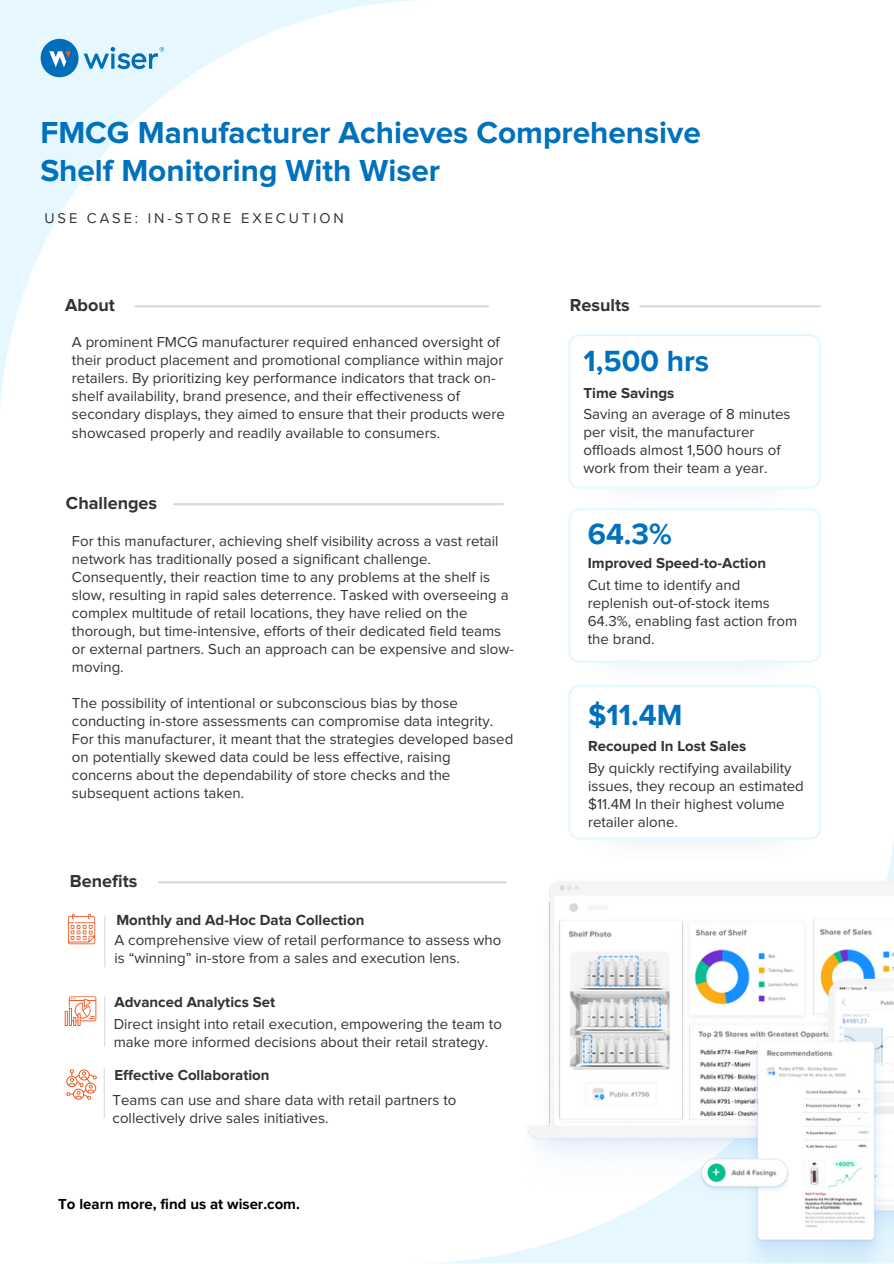
<style>
.page{position:relative;width:894px;height:1264px;background:#fff}
.page>*{position:absolute;margin:0;border:0;box-sizing:border-box;transform-origin:0 0}
.t1{font:700 31.5px/38.2px "Proxima Nova";color:#0071bc}
.t2{font:700 30px "Proxima Nova";color:#0071bc}
.t3{font:700 18px "Proxima Nova";color:#333}
.t4{font:15px/18px "Proxima Nova";color:#333}
.t5{font:700 15px "Proxima Nova";color:#333}
.t6{font:700 15px "Proxima Nova";color:#000}
.t7{font:14.55px "Proxima Nova";letter-spacing:.2em;color:#333}
</style>
<div class="page">
<svg style="left:409px;top:775px;width:484px;height:488px"></svg>
<svg style="left:0;top:0;width:436px;height:405px"></svg>
<hr style="left:135px;top:305px;width:353px;height:2px;background:#d9d9d9">
<img style="left:38px;top:35px;width:128px;height:51px">
<hr style="left:174px;top:503px;width:328px;height:2px;background:#d9d9d9">
<svg style="left:568px;top:334px;width:252px;height:155px"></svg>
<svg style="left:568px;top:508px;width:252px;height:154px"></svg>
<img style="left:572px;top:839px;width:245px;height:21px">
<svg style="left:568px;top:685px;width:252px;height:154px"></svg>
<hr style="left:640px;top:305px;width:179px;height:2px;background:#d9d9d9">
<hr style="left:159px;top:881px;width:346px;height:2px;background:#d9d9d9">
<hr style="left:104px;top:916px;width:1px;height:50px;background:#d9d9d9">
<hr style="left:104px;top:997px;width:1px;height:49px;background:#d9d9d9">
<hr style="left:104px;top:1069px;width:1px;height:48px;background:#d9d9d9">
<svg style="left:66px;top:1069px;width:31px;height:30px"></svg>
<svg style="left:65px;top:996px;width:31px;height:30px"></svg>
<svg style="left:68px;top:913px;width:27px;height:31px"></svg>
<img style="left:509px;top:877px;width:384px;height:319px">
<img style="left:556px;top:915px;width:129px;height:209px">
<img style="left:809px;top:915px;width:84px;height:60px">
<img style="left:685px;top:1020px;width:122px;height:104px">
<img style="left:807px;top:975px;width:86px;height:61px">
<img style="left:734px;top:1036px;width:159px;height:227px">
<img style="left:697px;top:1157px;width:94px;height:41px">
<p class="t1" style="left:40px;top:115px;width:661px">FMCG Manufacturer Achieves Comprehensive<br>Shelf Monitoring With Wiser</p>
<p class="t7" style="left:44px;top:209px;width:301px">USE CASE: IN-STORE EXECUTION</p>
<h3 class="t3" style="left:65px;top:296px;width:51px">About</h3>
<p class="t4" style="left:72px;top:334px;width:434px">A prominent FMCG manufacturer required enhanced oversight of their product placement and promotional compliance within major retailers. By prioritizing key performance indicators that track on&shy;shelf availability, brand presence, and their effectiveness of secondary displays, they aimed to ensure that their products were showcased properly and readily available to consumers.</p>
<p class="t3" style="left:66px;top:494px;width:93px">Challenges</p>
<h4 class="t4" style="left:72px;top:532px;width:443px">For this manufacturer, achieving shelf visibility across a vast retail network has traditionally posed a significant challenge.<br>Consequently, their reaction time to any problems at the shelf is slow, resulting in rapid sales deterrence. Tasked with overseeing a complex multitude of retail locations, they have relied on the thorough, but time-intensive, efforts of their dedicated field teams or external partners. Such an approach can be expensive and slow&shy;moving.</h4>
<h2 class="t4" style="left:72px;top:694px;width:443px">The possibility of intentional or subconscious bias by those conducting in-store assessments can compromise data integrity.<br>For this manufacturer, it meant that the strategies developed based on potentially skewed data could be less effective, raising concerns about the dependability of store checks and the subsequent actions taken.</h2>
<p class="t3" style="left:70px;top:872px;width:69px">Benefits</p>
<h1 class="t5" style="left:116px;top:910px;width:249px">Monthly and Ad-Hoc Data Collection</h1>
<p class="t4" style="left:114px;top:931px;width:388px">A comprehensive view of retail performance to assess who is “winning” in-store from a sales and execution lens.</p>
<p class="t5" style="left:114px;top:994px;width:162px">Advanced Analytics Set</p>
<h5 class="t4" style="left:114px;top:1015px;width:389px">Direct insight into retail execution, empowering the team to make more informed decisions about their retail strategy.</h5>
<p class="t5" style="left:114px;top:1068px;width:156px">Effective Collaboration</p>
<p class="t4" style="left:113px;top:1091px;width:345px">Teams can use and share data with retail partners to collectively drive sales initiatives.</p>
<p class="t6" style="left:58px;top:1195px;width:243px">To learn more, find us at wiser.com.</p>
<h5 class="t3" style="left:569px;top:296px;width:61px">Results</h5>
<h5 class="t2" style="left:583px;top:343px;width:127px">1,500 hrs</h5>
<h3 class="t5" style="left:583px;top:386px;width:92px">Time Savings</h3>
<h2 class="t4" style="left:583px;top:406px;width:208px">Saving an average of 8 minutes per visit, the manufacturer offloads almost 1,500 hours of work from their team a year.</h2>
<h3 class="t2" style="left:587px;top:516px;width:86px">64.3%</h3>
<p class="t5" style="left:587px;top:556px;width:180px">Improved Speed-to-Action</p>
<p class="t4" style="left:587px;top:577px;width:211px">Cut time to identify and replenish out-of-stock items<br>64.3%, enabling fast action from the brand.</p>
<h2 class="t2" style="left:588px;top:697px;width:96px">$11.4M</h2>
<p class="t5" style="left:588px;top:739px;width:160px">Recouped In Lost Sales</p>
<p class="t4" style="left:588px;top:759px;width:217px">By quickly rectifying availability issues, they recoup an estimated $11.4M In their highest volume retailer alone.</p>
</div>
